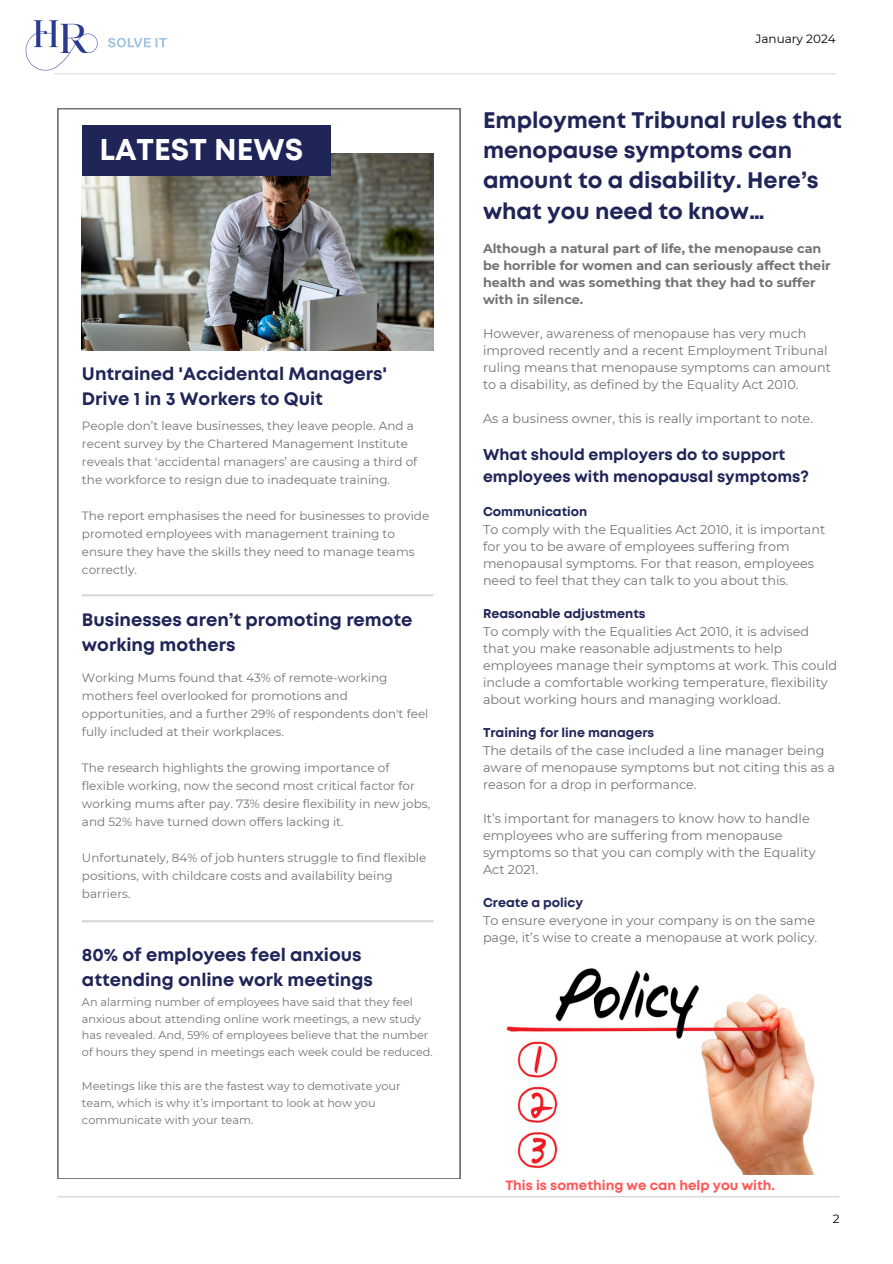
<style>
.page{position:relative;width:893px;height:1264px;background:#fff}
.page>*{position:absolute;margin:0;border:0;box-sizing:border-box;transform-origin:0 0}
.t1{font:700 30px "Mont";color:#fff}
.t2{font:700 22.5px/30.3px "Mont";color:#202558}
.t3{font:700 18px/24.8px "Mont";color:#202558}
.t4{font:700 15.75px/21.3px "Mont";color:#202558}
.t5{font:700 13.5px "Mont";color:#ff5757}
.t6{font:12.75px/17px "Montserrat";color:#737373}
.t7{font:700 12.75px/17px "Montserrat";color:#737373}
.t8{font:700 12.75px "Mont";color:#202558}
.t9{font:12px/18px "Montserrat";color:#737373}
.t10{font:12px "Montserrat";color:#000}
.t11{font:11.25px/17px "Montserrat";color:#737373}
</style>
<div class="page">
<hr style="left:54px;top:73px;width:781px;height:1px;background:#d9d9d9">
<svg style="left:58px;top:108px;width:402px;height:1070px"></svg>
<hr style="left:58px;top:1196px;width:780px;height:1px;background:#d9d9d9">
<div style="left:82px;top:125px;width:248px;height:51px;background:#202558"></div>
<hr style="left:82px;top:920px;width:351px;height:2px;background:#d9d9d9">
<hr style="left:82px;top:594px;width:351px;height:2px;background:#d9d9d9">
<img style="left:506px;top:968px;width:309px;height:206px">
<img style="left:25px;top:20px;width:142px;height:51px">
<p class="t1" style="left:99px;top:139px;width:205px">LATEST NEWS</p>
<p class="t3" style="left:82px;top:363px;width:307px">Untrained 'Accidental Managers'<br>Drive 1 in 3 Workers to Quit</p>
<p class="t9" style="left:82px;top:417px;width:337px">People don’t leave businesses, they leave people. And a recent survey by the Chartered Management Institute reveals that 'accidental managers’ are causing a third of the workforce to resign due to inadequate training.</p>
<p class="t9" style="left:82px;top:507px;width:349px">The report emphasises the need for businesses to provide promoted employees with management training to ensure they have the skills they need to manage teams correctly.</p>
<p class="t3" style="left:82px;top:609px;width:332px">Businesses aren’t promoting remote working mothers</p>
<p class="t9" style="left:82px;top:668px;width:348px">Working Mums found that 43% of remote-working mothers feel overlooked for promotions and opportunities, and a further 29% of respondents don't feel fully included at their workplaces.</p>
<p class="t9" style="left:82px;top:758px;width:350px">The research highlights the growing importance of flexible working, now the second most critical factor for working mums after pay. 73% desire flexibility in new jobs, and 52% have turned down offers lacking it.</p>
<p class="t9" style="left:82px;top:848px;width:346px">Unfortunately, 84% of job hunters struggle to find flexible positions, with childcare costs and availability being barriers.</p>
<p class="t3" style="left:82px;top:943px;width:292px">80% of employees feel anxious attending online work meetings</p>
<p class="t11" style="left:82px;top:993px;width:352px">An alarming number of employees have said that they feel anxious about attending online work meetings, a new study has revealed. And, 59% of employees believe that the number of hours they spend in meetings each week could be reduced.</p>
<p class="t11" style="left:82px;top:1077px;width:320px">Meetings like this are the fastest way to demotivate your team, which is why it’s important to look at how you communicate with your team.</p>
<p class="t10" style="left:755px;top:31px;width:82px">January 2024</p>
<p class="t2" style="left:483px;top:106px;width:360px">Employment Tribunal rules that menopause symptoms can amount to a disability. Here’s what you need to know…</p>
<p class="t7" style="left:483px;top:240px;width:349px">Although a natural part of life, the menopause can be horrible for women and can seriously affect their health and was something that they had to suffer with in silence.</p>
<p class="t6" style="left:483px;top:325px;width:349px">However, awareness of menopause has very much improved recently and a recent Employment Tribunal ruling means that menopause symptoms can amount to a disability, as defined by the Equality Act 2010.</p>
<p class="t6" style="left:483px;top:410px;width:331px">As a business owner, this is really important to note.</p>
<p class="t4" style="left:483px;top:445px;width:327px">What should employers do to support employees with menopausal symptoms?</p>
<p class="t8" style="left:483px;top:506px;width:106px">Communication</p>
<p class="t6" style="left:483px;top:521px;width:344px">To comply with the Equalities Act 2010, it is important for you to be aware of employees suffering from menopausal symptoms. For that reason, employees need to feel that they can talk to you about this.</p>
<p class="t8" style="left:483px;top:608px;width:164px">Reasonable adjustments</p>
<p class="t6" style="left:483px;top:623px;width:356px">To comply with the Equalities Act 2010, it is advised that you make reasonable adjustments to help employees manage their symptoms at work. This could include a comfortable working temperature, flexibility about working hours and managing workload.</p>
<p class="t8" style="left:483px;top:727px;width:173px">Training for line managers</p>
<p class="t6" style="left:483px;top:742px;width:353px">The details of the case included a line manager being aware of menopause symptoms but not citing this as a reason for a drop in performance.</p>
<p class="t6" style="left:483px;top:810px;width:334px">It’s important for managers to know how to handle employees who are suffering from menopause symptoms so that you can comply with the Equality Act 2021.</p>
<p class="t8" style="left:483px;top:897px;width:102px">Create a policy</p>
<p class="t6" style="left:483px;top:912px;width:336px">To ensure everyone in your company is on the same page, it’s wise to create a menopause at work policy.</p>
<p class="t5" style="left:505px;top:1179px;width:271px">This is something we can help you with.</p>
<p class="t10" style="left:832px;top:1211px;width:8px">2</p>
</div>
